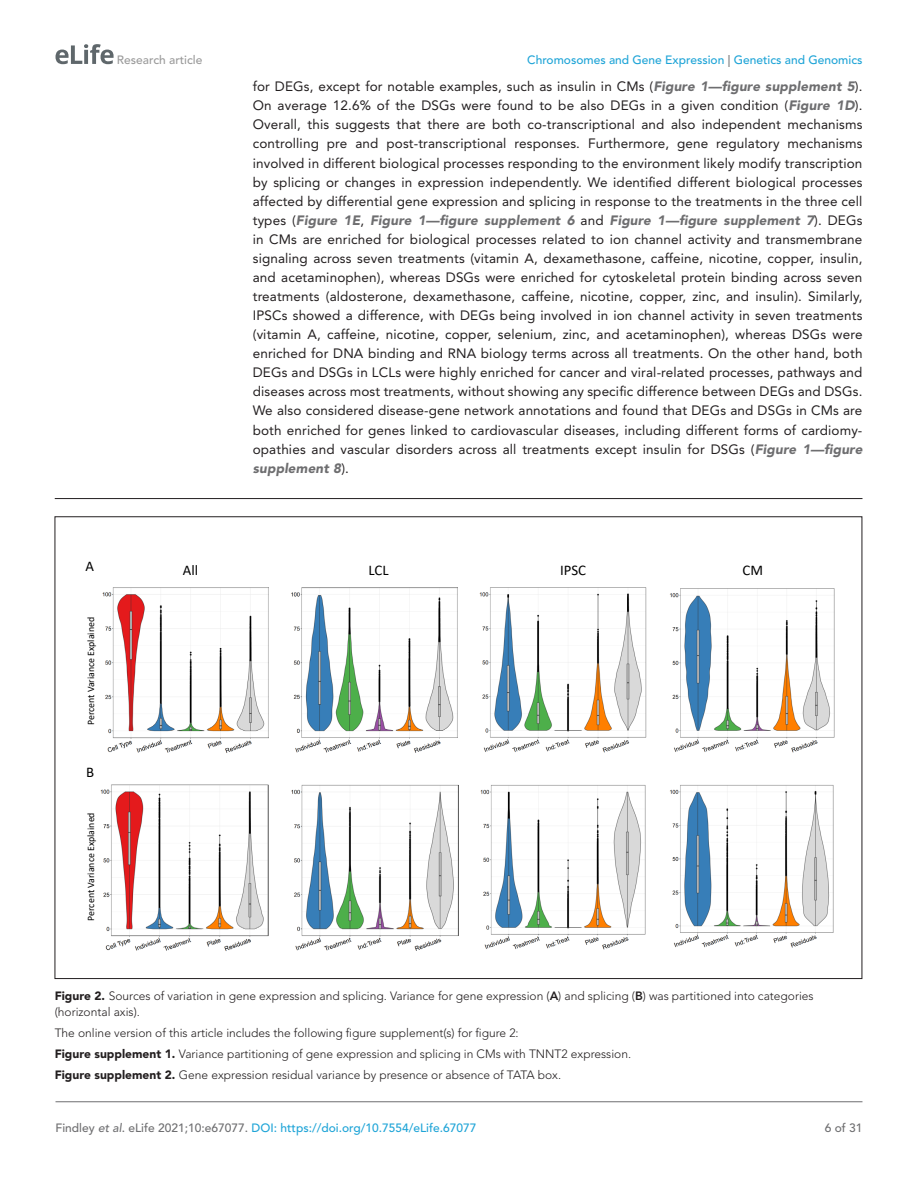
<style>
.page{position:relative;width:918px;height:1188px;background:#fff}
.page>*{position:absolute;margin:0;border:0;box-sizing:border-box;transform-origin:0 0}
.t1{font:14.85px "Calibri";color:#000}
.t2{font:13.5px/19px "Avenir LT Std";letter-spacing:.01em;color:#231f20;text-align:justify}
.t3{font:300 12px/21px "Avenir LT Std";color:#231f20}
.t4{font:500 12px "Avenir LT Std";color:#1ea4d7}
.t5{font:500 12px "Avenir LT Std";color:#9a9a9a}
.t6{font:500 12px "Avenir LT Std";color:#6e6e70}
.t7{font:9.9px "Calibri";color:#000}
.s1{color:#6e6e70}
.s2{font-weight:900;font-style:italic;color:#6e6e70}
.s3{font-weight:900}
.s4{font-weight:800}
.s5{font-style:italic;color:#6e6e70}
</style>
<div class="page">
<svg style="left:56px;top:44px;width:58px;height:20px"></svg>
<hr style="left:56px;top:1101px;width:806px;height:1px;background:#6e6e70">
<hr style="left:55px;top:498px;width:807px;height:1px;background:#231f20">
<img style="left:102px;top:587px;width:166px;height:166px">
<img style="left:291px;top:587px;width:167px;height:166px">
<img style="left:669px;top:588px;width:165px;height:164px">
<img style="left:479px;top:587px;width:168px;height:166px">
<img style="left:291px;top:784px;width:167px;height:167px">
<img style="left:480px;top:785px;width:166px;height:164px">
<img style="left:670px;top:785px;width:164px;height:163px">
<img style="left:100px;top:784px;width:169px;height:167px">
<p class="t5" style="left:117px;top:53px;width:87px">Research article</p>
<p class="t4" style="left:527px;top:53px;width:337px">Chromosomes and Gene Expression <span class="s1">|</span> Genetics and Genomics</p>
<p class="t2" style="left:253px;top:77px;width:611px">for DEGs, except for notable examples, such as insulin in CMs (<span class="s2">Figure 1—figure supplement 5</span>).<br>On average 12.6% of the DSGs were found to be also DEGs in a given condition (<span class="s2">Figure 1D</span>).<br>Overall, this suggests that there are both co-transcriptional and also independent mechanisms controlling pre and post-transcriptional responses. Furthermore, gene regulatory mechanisms involved in different biological processes responding to the environment likely modify transcription by splicing or changes in expression independently. We identified different biological processes affected by differential gene expression and splicing in response to the treatments in the three cell types (<span class="s2">Figure 1E</span>, <span class="s2">Figure 1—figure supplement 6</span> and <span class="s2">Figure 1—figure supplement 7</span>). DEGs in CMs are enriched for biological processes related to ion channel activity and transmembrane signaling across seven treatments (vitamin A, dexamethasone, caffeine, nicotine, copper, insulin, and acetaminophen), whereas DSGs were enriched for cytoskeletal protein binding across seven treatments (aldosterone, dexamethasone, caffeine, nicotine, copper, zinc, and insulin). Similarly, IPSCs showed a difference, with DEGs being involved in ion channel activity in seven treatments (vitamin A, caffeine, nicotine, copper, selenium, zinc, and acetaminophen), whereas DSGs were enriched for DNA binding and RNA biology terms across all treatments. On the other hand, both DEGs and DSGs in LCLs were highly enriched for cancer and viral-related processes, pathways and diseases across most treatments, without showing any specific difference between DEGs and DSGs.<br>We also considered disease-gene network annotations and found that DEGs and DSGs in CMs are both enriched for genes linked to cardiovascular diseases, including different forms of cardiomy&shy;opathies and vascular disorders across all treatments except insulin for DSGs (<span class="s2">Figure 1—figure supplement 8</span>).</p>
<p class="t1" style="left:86px;top:556px;width:10px">A</p>
<p class="t1" style="left:183px;top:560px;width:17px">All</p>
<p class="t1" style="left:369px;top:560px;width:22px">LCL</p>
<p class="t1" style="left:560px;top:560px;width:28px">IPSC</p>
<p class="t1" style="left:742px;top:560px;width:22px">CM</p>
<p class="t7" style="left:84px;top:725px;width:110px;rotate:-90deg">Percent Variance Explained</p>
<p class="t1" style="left:86px;top:762px;width:10px">B</p>
<p class="t7" style="left:84px;top:921px;width:110px;rotate:-90deg">Percent Variance Explained</p>
<p class="t3" style="left:55px;top:987px;width:761px;line-height:16.5px"><span class="s3">Figure 2.</span> Sources of variation in gene expression and splicing. Variance for gene expression (<span class="s4">A</span>) and splicing (<span class="s4">B</span>) was partitioned into categories (horizontal axis).</p>
<p class="t3" style="left:55px;top:1023px;width:578px">The online version of this article includes the following figure supplement(s) for figure 2:<br><span class="s3">Figure supplement 1.</span> Variance partitioning of gene expression and splicing in CMs with TNNT2 expression.<br><span class="s3">Figure supplement 2.</span> Gene expression residual variance by presence or absence of TATA box.</p>
<p class="t4" style="left:56px;top:1121px;width:423px"><span class="s1">Findley</span> <span class="s5">et al</span><span class="s1">. eLife 2021;10:e67077.</span> DOI: https://doi.org/10.7554/eLife.67077</p>
<p class="t6" style="left:825px;top:1121px;width:39px">6 of 31</p>
</div>
